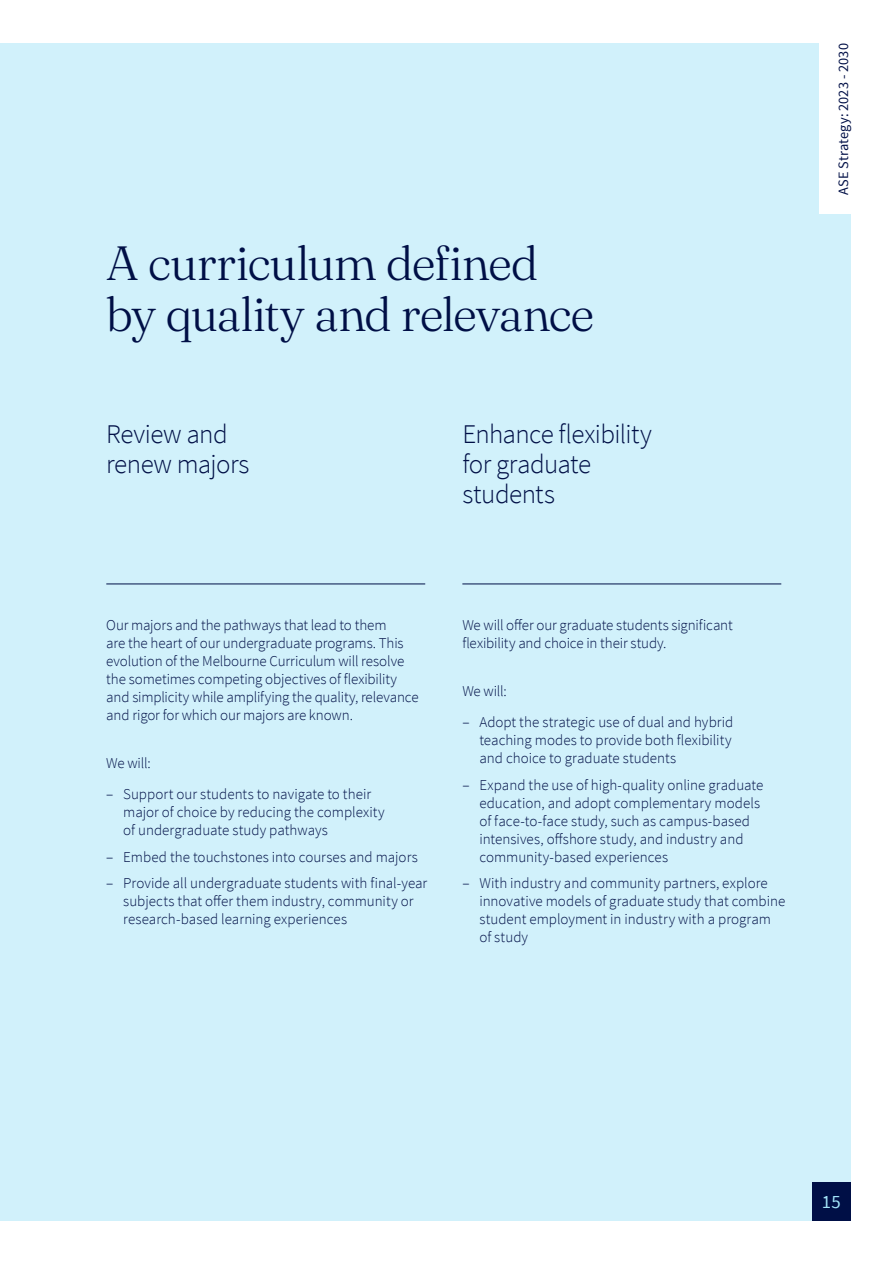
<style>
.page{position:relative;width:893px;height:1263px;background:#fff}
.page>*{position:absolute;margin:0;border:0;box-sizing:border-box;transform-origin:0 0}
.t1{font:900 48px/51px "Fraunces 9 pt";letter-spacing:-.03em;color:#000f46}
.t2{font:300 27px/30px "Source Sans Pro";letter-spacing:-.02em;color:#000f46}
.t3{font:18.75px "Source Sans Pro";color:#a2e3f8}
.t4{font:300 15px/18px "Source Sans Pro";color:#000f46}
.t5{font:14.25px "Source Sans Pro";letter-spacing:.005em;color:#000f46}
</style>
<div class="page">
<div style="left:0;top:43px;width:850px;height:1177px;background:#d1f1fb"></div>
<hr style="left:106px;top:584px;width:319px;height:1px;background:#000f46">
<hr style="left:462px;top:584px;width:319px;height:1px;background:#000f46">
<div style="left:812px;top:1182px;width:38px;height:38px;background:#000f46"></div>
<div style="left:819px;top:15px;width:45px;height:199px;background:#fff"></div>
<h1 class="t1" style="left:106px;top:234px;width:490px">A curriculum defined by quality and relevance</h1>
<h2 class="t2" style="left:106px;top:420px;width:145px">Review and renew majors</h2>
<h2 class="t2" style="left:462px;top:420px;width:191px">Enhance flexibility for graduate students</h2>
<p class="t4" style="left:106px;top:616px;width:314px">Our majors and the pathways that lead to them<br>are the heart of our undergraduate programs. This evolution of the Melbourne Curriculum will resolve the sometimes competing objectives of flexibility and simplicity while amplifying the quality, relevance and rigor for which our majors are known.</p>
<p class="t4" style="left:106px;top:754px;width:46px">We will:</p>
<p class="t4" style="left:123px;top:785px;width:263px;text-indent:-17px">– Support our students to navigate to their major of choice by reducing the complexity of undergraduate study pathways</p>
<p class="t4" style="left:106px;top:848px;width:313px">– Embed the touchstones into courses and majors</p>
<p class="t4" style="left:123px;top:874px;width:306px;text-indent:-17px">– Provide all undergraduate students with final-year subjects that offer them industry, community or research-based learning experiences</p>
<p class="t4" style="left:462px;top:616px;width:272px">We will offer our graduate students significant flexibility and choice in their study.</p>
<p class="t4" style="left:462px;top:682px;width:46px">We will:</p>
<p class="t4" style="left:479px;top:713px;width:256px;text-indent:-17px">– Adopt the strategic use of dual and hybrid teaching modes to provide both flexibility and choice to graduate students</p>
<p class="t4" style="left:479px;top:776px;width:285px;text-indent:-17px">– Expand the use of high-quality online graduate education, and adopt complementary models of face-to-face study, such as campus-based intensives, offshore study, and industry and community-based experiences</p>
<p class="t4" style="left:479px;top:874px;width:307px;text-indent:-17px">– With industry and community partners, explore innovative models of graduate study that combine student employment in industry with a program of study</p>
<p class="t5" style="left:835px;top:195px;width:153px;rotate:-90deg">ASE Strategy: 2023 - 2030</p>
<p class="t3" style="left:822px;top:1190px;width:20px">15</p>
</div>
